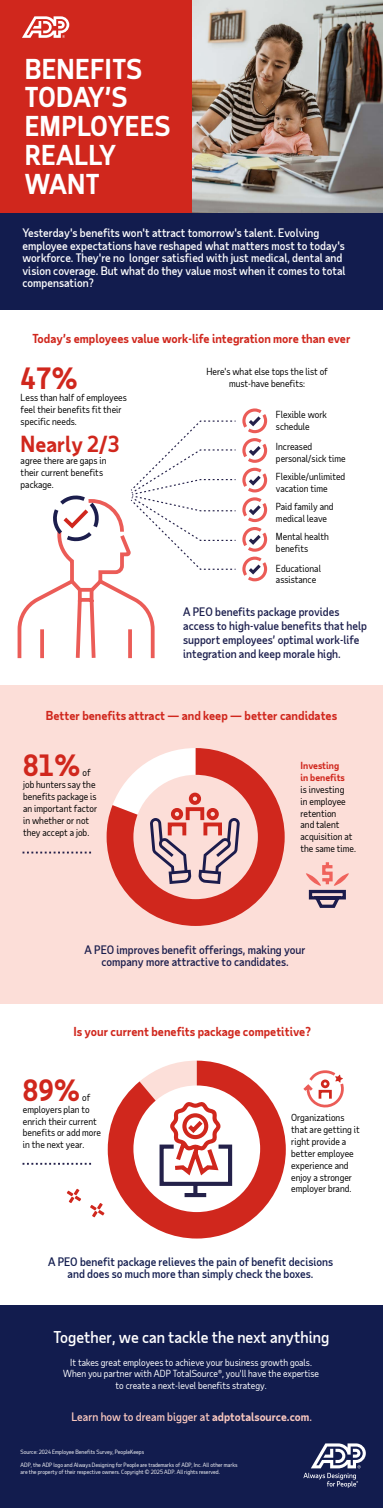
<style>
.page{position:relative;width:383px;height:1508px;background:#fff}
.page>*{position:absolute;margin:0;border:0;box-sizing:border-box;transform-origin:0 0}
.t1{font:700 28.12px "Taub Sans";color:#d0271d}
.t2{font:700 26.25px/28.8px "Taub Sans";letter-spacing:.01em;color:#fff}
.t3{font:700 21.25px "Taub Sans";color:#d0271d}
.t4{font:500 15.62px "Taub Sans";color:#fff}
.t5{font:700 11.88px "Taub Sans";color:#d0271d}
.t6{font:500 11.25px/12.5px "Taub Sans";color:#fff}
.t7{font:500 11.25px/14.1px "Taub Sans";color:#1b1e4d}
.t8{font:500 11.25px/12.5px "Taub Sans";color:#121c4e;text-align:center}
.t9{font:500 11.25px "Taub Sans";color:#fac8bf}
.t10{font:9.38px/11.9px "Taub Sans";color:#000}
.t11{font:9.38px/11.9px "Taub Sans";color:#fff;text-align:center}
.t12{font:700 9.38px/11.9px "Taub Sans";color:#d0271d}
.t13{font:5.62px/6.9px "Taub Sans";color:#fff}
.s1{font-weight:700}
</style>
<div class="page">
<svg style="left:108px;top:1068px;width:177px;height:170px;fill:#d0271d"></svg>
<div style="left:0;top:685px;width:382px;height:318px;background:#fcded8"></div>
<svg style="left:106px;top:760px;width:178px;height:166px;fill:#d0271d"></svg>
<div style="left:0;top:213px;width:382px;height:96px;background:#121c4e"></div>
<img style="left:191px;top:0;width:191px;height:213px">
<div style="left:0;top:0;width:191px;height:213px;background:#d0271d"></div>
<div style="left:0;top:1305px;width:382px;height:203px;background:#121c4e"></div>
<svg style="left:22px;top:16px;width:47px;height:22px"></svg>
<svg style="left:303px;top:1443px;width:62px;height:44px"></svg>
<svg style="left:17px;top:408px;width:251px;height:251px"></svg>
<div style="left:133px;top:775px;width:125px;height:124px;background:#fcded8;border-radius:50%"></div>
<svg style="left:112px;top:748px;width:128px;height:136px"></svg>
<svg style="left:306px;top:862px;width:43px;height:46px"></svg>
<div style="left:133px;top:1085px;width:127px;height:127px;background:#fff;border-radius:50%"></div>
<svg style="left:139px;top:1060px;width:95px;height:139px"></svg>
<svg style="left:67px;top:1188px;width:14px;height:15px"></svg>
<svg style="left:90px;top:1203px;width:14px;height:14px"></svg>
<svg style="left:303px;top:1070px;width:40px;height:38px"></svg>
<svg style="left:23px;top:851px;width:68px;height:2px"></svg>
<svg style="left:23px;top:1162px;width:68px;height:2px"></svg>
<h2 class="t2" style="left:25px;top:53px;width:147px">BENEFITS<br>TODAY’S<br>EMPLOYEES<br>REALLY<br>WANT</h2>
<p class="t6" style="left:22px;top:226px;width:324px">Yesterday's benefits won't attract tomorrow's talent. Evolving employee expectations have reshaped what matters most to today's workforce. They're no longer satisfied with just medical, dental and vision coverage. But what do they value most when it comes to total compensation?</p>
<p class="t5" style="left:32px;top:330px;width:319px">Today’s employees value work-life integration more than ever</p>
<h1 class="t1" style="left:21px;top:360px;width:59px">47%</h1>
<p class="t10" style="left:21px;top:391px;width:108px">Less than half of employees feel their benefits fit their specific needs.</p>
<h3 class="t3" style="left:21px;top:430px;width:100px">Nearly 2/3</h3>
<p class="t10" style="left:21px;top:454px;width:87px">agree there are gaps in their current benefits package.</p>
<p class="t10" style="left:206px;top:365px;width:123px;text-align:center">Here's what else tops the list of must-have benefits:</p>
<p class="t10" style="left:276px;top:408px;width:53px">Flexible work schedule</p>
<p class="t10" style="left:276px;top:440px;width:71px">Increased personal/sick time</p>
<p class="t10" style="left:276px;top:470px;width:71px">Flexible/unlimited vacation time</p>
<p class="t10" style="left:276px;top:500px;width:59px">Paid family and medical leave</p>
<p class="t10" style="left:276px;top:530px;width:54px">Mental health benefits</p>
<p class="t10" style="left:276px;top:562px;width:46px">Educational assistance</p>
<p class="t7" style="left:183px;top:604px;width:185px">A PEO benefits package provides access to high-value benefits that help support employees’ optimal work-life integration and keep morale high.</p>
<p class="t5" style="left:46px;top:707px;width:292px">Better benefits attract — and keep — better candidates</p>
<h1 class="t1" style="left:23px;top:747px;width:59px">81%</h1>
<p class="t12" style="left:300px;top:759px;width:46px">Investing in benefits</p>
<p class="t10" style="left:300px;top:783px;width:57px">is investing<br>in employee retention<br>and talent acquisition at the same time.</p>
<p class="t10" style="left:23px;top:766px;width:76px;text-indent:59px">of job hunters say the benefits package is an important factor in whether or not they accept a job.</p>
<p class="t7" style="left:84px;top:943px;width:222px;line-height:12.5px;text-align:center">A PEO improves benefit offerings, making your company more attractive to candidates.</p>
<p class="t5" style="left:73px;top:1023px;width:239px">Is your current benefits package competitive?</p>
<h1 class="t1" style="left:23px;top:1071px;width:59px">89%</h1>
<p class="t10" style="left:23px;top:1091px;width:79px;text-indent:59px">of employers plan to enrich their current benefits or add more in the next year.</p>
<p class="t10" style="left:291px;top:1111px;width:70px">Organizations that are getting it right provide a better employee experience and enjoy a stronger employer brand.</p>
<p class="t8" style="left:48px;top:1254px;width:286px">A PEO benefit package relieves the pain of benefit decisions and does so much more than simply check the boxes.</p>
<h3 class="t4" style="left:54px;top:1326px;width:277px">Together, we can tackle the next anything</h3>
<p class="t11" style="left:63px;top:1355px;width:257px">It takes great employees to achieve your business growth goals.<br>When you partner with ADP TotalSource®, you'll have the expertise to create a next-level benefits strategy.</p>
<p class="t9" style="left:71px;top:1409px;width:242px">Learn how to dream bigger at <span class="s1">adptotalsource.com</span>.</p>
<p class="t13" style="left:21px;top:1447px;width:125px">Source: 2024 Employee Benefits Survey, PeopleKeeps</p>
<p class="t13" style="left:21px;top:1461px;width:218px">ADP, the ADP logo and Always Designing for People are trademarks of ADP, Inc. All other marks are the property of their respective owners. Copyright © 2025 ADP. All rights reserved.</p>
</div>
